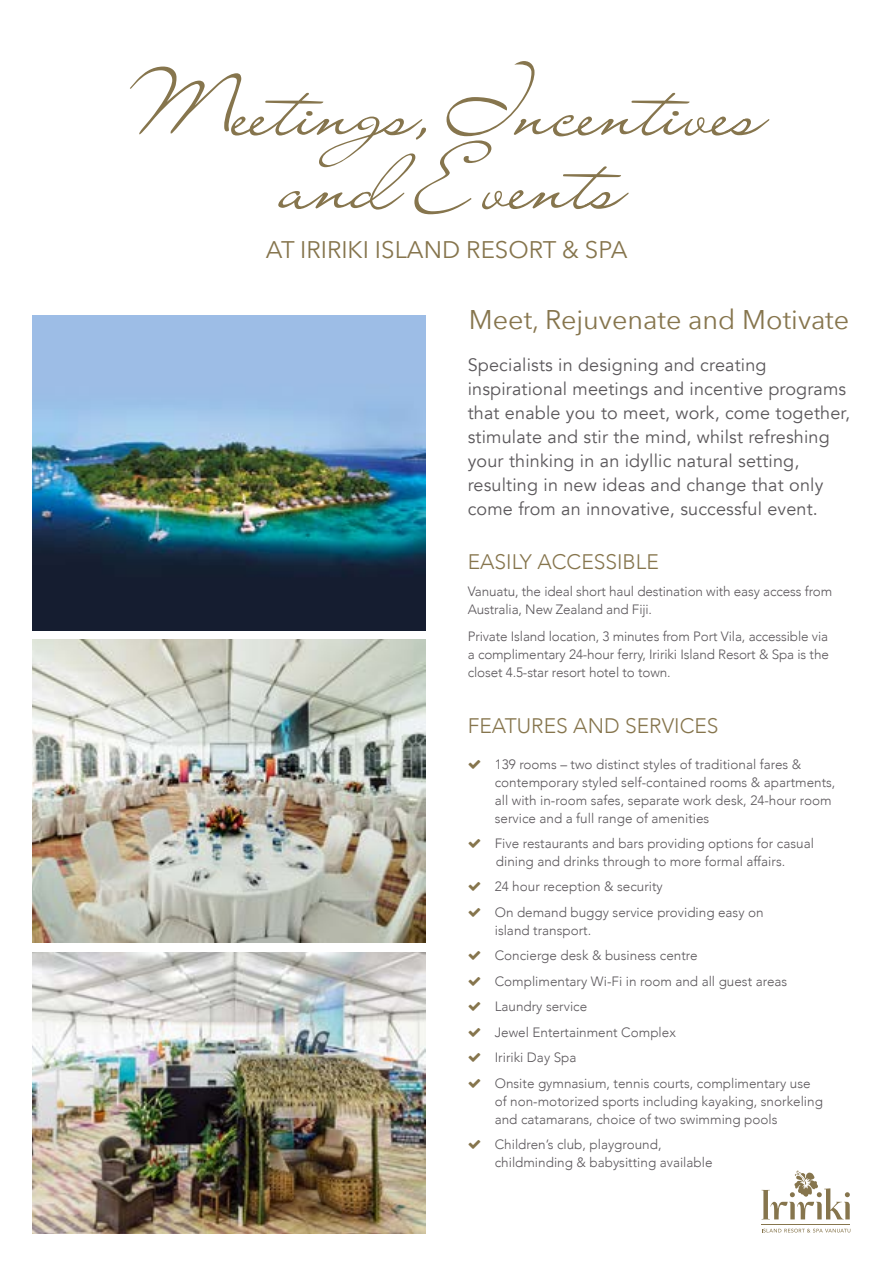
<style>
.page{position:relative;width:893px;height:1263px;background:#fff}
.page>*{position:absolute;margin:0;border:0;box-sizing:border-box;transform-origin:0 0}
.t1{font:88.5px/73.5px "Lainie Day SH";color:#86754d;text-align:center}
.t2{font:27px "Avenir Next";color:#86754d}
.t3{font:24px "Avenir Next";color:#86754d}
.t4{font:300 21px "Avenir";color:#86754d}
.t5{font:18px/24px "Avenir";letter-spacing:.01em;color:#5b585b}
.t6{font:300 13.5px/18px "Avenir";color:#5b575b}
</style>
<div class="page">
<svg style="left:762px;top:1229px;width:88px;height:3px"></svg>
<hr style="left:762px;top:1224px;width:88px;height:1px;background:#86754d">
<svg style="left:761px;top:1170px;width:89px;height:49px"></svg>
<img style="left:32px;top:315px;width:393px;height:315px">
<img style="left:32px;top:640px;width:393px;height:303px">
<img style="left:32px;top:952px;width:393px;height:281px">
<h1 class="t1" style="left:127px;top:66px;width:640px">Meetings, Incentives and Events</h1>
<h3 class="t3" style="left:266px;top:229px;width:363px">AT IRIRIKI ISLAND RESORT &amp; SPA</h3>
<h2 class="t2" style="left:469px;top:297px;width:382px">Meet, Rejuvenate and Motivate</h2>
<p class="t5" style="left:468px;top:353px;width:384px">Specialists in designing and creating inspirational meetings and incentive programs that enable you to meet, work, come together, stimulate and stir the mind, whilst refreshing your thinking in an idyllic natural setting, resulting in new ideas and change that only come from an innovative, successful event.</p>
<h3 class="t4" style="left:468px;top:550px;width:193px">EASILY ACCESSIBLE</h3>
<p class="t6" style="left:468px;top:582px;width:366px">Vanuatu, the ideal short haul destination with easy access from<br>Australia, New Zealand and Fiji.</p>
<p class="t6" style="left:468px;top:627px;width:363px;text-align:justify">Private Island location, 3 minutes from Port Vila, accessible via a complimentary 24-hour ferry, Iririki Island Resort &amp; Spa is the closet 4.5-star resort hotel to town.</p>
<h3 class="t4" style="left:468px;top:713px;width:252px">FEATURES AND SERVICES</h3>
<p class="t6" style="left:495px;top:755px;width:342px">139 rooms – two distinct styles of traditional fares &amp; contemporary styled self-contained rooms &amp; apartments, all with in-room safes, separate work desk, 24-hour room service and a full range of amenities</p>
<p class="t6" style="left:495px;top:834px;width:321px">Five restaurants and bars providing options for casual dining and drinks through to more formal affairs.</p>
<p class="t6" style="left:495px;top:874px;width:270px;line-height:25.5px">24 hour reception &amp; security<br>On demand buggy service providing easy on</p>
<p class="t6" style="left:495px;top:917px;width:317px;line-height:25.5px">island transport.<br>Concierge desk &amp; business centre<br>Complimentary Wi-Fi in room and all guest areas<br>Laundry service<br>Jewel Entertainment Complex<br>Iririki Day Spa<br>Onsite gymnasium, tennis courts, complimentary use</p>
<p class="t6" style="left:495px;top:1092px;width:330px">of non-motorized sports including kayaking, snorkeling and catamarans, choice of two swimming pools</p>
<p class="t6" style="left:495px;top:1135px;width:219px">Children’s club, playground, childminding &amp; babysitting available</p>
</div>
